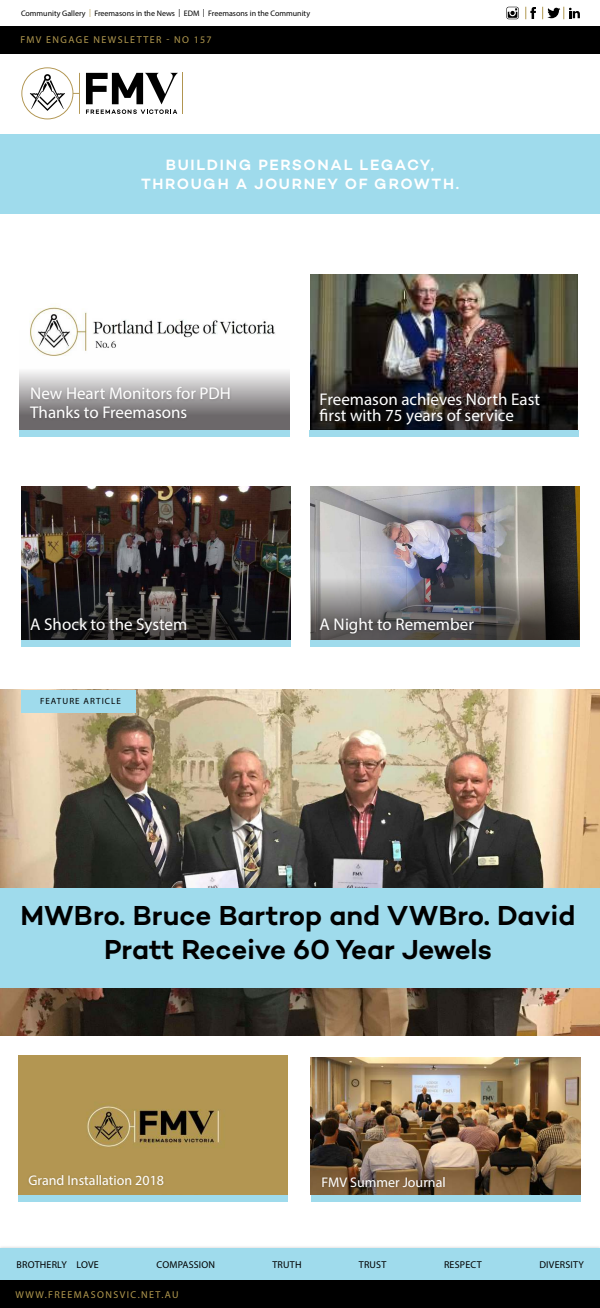
<style>
.page{position:relative;width:600px;height:1308px;background:#fff}
.page>*{position:absolute;margin:0;border:0;box-sizing:border-box;transform-origin:0 0}
.t1{font:600 28px/33.6px "Campton";color:#000;text-align:center}
.t2{font:17px/16px "Myriad Pro";color:#fff}
.t3{font:600 15.2px/18.2px "Campton";letter-spacing:.1em;color:#fff;text-align:center}
.t4{font:14px "Myriad Pro";color:#fff}
.t5{font:10px "Myriad Pro";letter-spacing:.14em;color:#b2994f}
.t6{font:10px "Myriad Pro";letter-spacing:.02em;color:#000}
.t7{font:9px "Myriad Pro";letter-spacing:.12em;color:#000}
.t8{font:8px "Myriad Pro";color:#000}
.s1{color:#b2994f}
</style>
<div class="page">
<img style="left:311px;top:1057px;width:269px;height:138px">
<img style="left:0;top:690px;width:600px;height:346px">
<img style="left:29px;top:307px;width:245px;height:23px">
<svg style="left:19px;top:330px;width:271px;height:101px"></svg>
<img style="left:311px;top:274px;width:267px;height:157px">
<img style="left:310px;top:333px;width:267px;height:98px">
<img style="left:310px;top:486px;width:269px;height:154px">
<img style="left:311px;top:540px;width:269px;height:100px">
<img style="left:21px;top:486px;width:269px;height:60px">
<img style="left:18px;top:1056px;width:270px;height:141px">
<svg style="left:21px;top:546px;width:270px;height:94px;background:#282525"></svg>
<div style="left:1px;top:26px;width:599px;height:27px;background:#000"></div>
<svg style="left:86px;top:73px;width:92px;height:41px"></svg>
<hr style="left:182px;top:73px;width:1px;height:41px;background:#b19550">
<svg style="left:21px;top:67px;width:59px;height:52px"></svg>
<div style="left:0;top:134px;width:600px;height:79px;background:#9fdbec"></div>
<div style="left:310px;top:431px;width:269px;height:6px;background:#9fdbec"></div>
<div style="left:317px;top:390px;width:225px;height:37px;background:#000;opacity:.15"></div>
<div style="left:19px;top:431px;width:271px;height:6px;background:#9fdbec"></div>
<div style="left:28px;top:385px;width:204px;height:36px;background:#000;opacity:.15"></div>
<svg style="left:506px;top:7px;width:13px;height:12px"></svg>
<svg style="left:525px;top:7px;width:11px;height:12px"></svg>
<svg style="left:542px;top:7px;width:38px;height:12px"></svg>
<div style="left:0;top:1245px;width:600px;height:38px;background:#f2f2f2"></div>
<div style="left:1px;top:1248px;width:599px;height:33px;background:#9fdbec"></div>
<div style="left:0;top:1281px;width:600px;height:27px;background:#000"></div>
<div style="left:21px;top:640px;width:270px;height:7px;background:#9fdbec"></div>
<div style="left:21px;top:690px;width:115px;height:23px;background:#9fdbec"></div>
<div style="left:26px;top:1172px;width:140px;height:15px;background:#ad914f"></div>
<div style="left:317px;top:615px;width:159px;height:21px;background:#000;opacity:.15"></div>
<div style="left:310px;top:640px;width:270px;height:7px;background:#9fdbec"></div>
<div style="left:19px;top:1195px;width:269px;height:6px;background:#9fdbec"></div>
<div style="left:311px;top:1195px;width:269px;height:6px;background:#9fdbec"></div>
<div style="left:320px;top:1175px;width:127px;height:15px;background:#000;opacity:.15"></div>
<div style="left:28px;top:615px;width:160px;height:21px;background:#000;opacity:.15"></div>
<div style="left:0;top:888px;width:600px;height:99px;background:#9fdbec"></div>
<p class="t8" style="left:21px;top:10px;width:291px">Community Gallery <span class="s1">|</span> Freemasons in the News | EDM | Freemasons in the Community</p>
<p class="t5" style="left:20px;top:36px;width:193px">FMV ENGAGE NEWSLETTER - NO 157</p>
<p class="t3" style="left:141px;top:158px;width:319px">BUILDING PERSONAL LEGACY,<br>THROUGH A JOURNEY OF GROWTH.</p>
<p class="t2" style="left:30px;top:386px;width:202px;line-height:19px">New Heart Monitors for PDH<br>Thanks to Freemasons</p>
<p class="t2" style="left:30px;top:618px;width:159px">A Shock to the System</p>
<p class="t7" style="left:40px;top:697px;width:82px">FEATURE ARTICLE</p>
<p class="t2" style="left:320px;top:392px;width:222px">Freemason achieves North East first with 75 years of service</p>
<p class="t2" style="left:320px;top:618px;width:156px">A Night to Remember</p>
<h1 class="t1" style="left:20px;top:901px;width:557px">MWBro. Bruce Bartrop and VWBro. David<br>Pratt Receive 60 Year Jewels</h1>
<p class="t4" style="left:29px;top:1174px;width:137px">Grand Installation 2018</p>
<p class="t4" style="left:322px;top:1177px;width:126px">FMV Summer Journal</p>
<p class="t6" style="left:17px;top:1261px;width:84px">BROTHERLY LOVE</p>
<p class="t6" style="left:157px;top:1261px;width:60px">COMPASSION</p>
<p class="t6" style="left:272px;top:1261px;width:31px">TRUTH</p>
<p class="t6" style="left:359px;top:1261px;width:29px">TRUST</p>
<p class="t6" style="left:444px;top:1261px;width:39px">RESPECT</p>
<p class="t6" style="left:539px;top:1261px;width:46px">DIVERSITY</p>
<p class="t5" style="left:15px;top:1290px;width:165px">WWW.FREEMASONSVIC.NET.AU</p>
</div>
